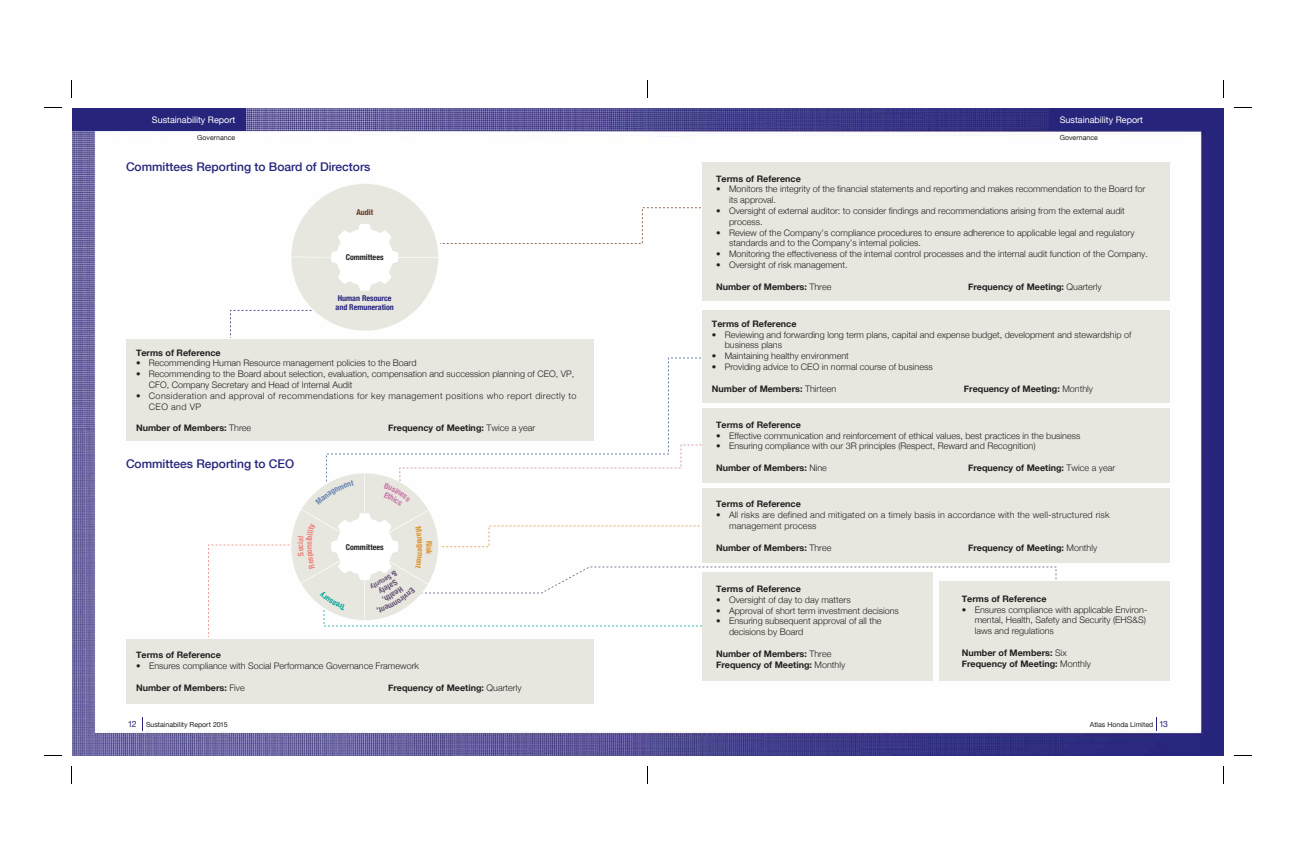
<style>
.page{position:relative;width:1296px;height:864px;background:#fff}
.page>*{position:absolute;margin:0;border:0;box-sizing:border-box;transform-origin:0 0}
.t1{font:500 12px "Helvetica Neue";color:#26247b}
.t2{font:300 9px/10.8px "Helvetica Neue";color:#231f20}
.t3{font:700 9px/10.8px "Helvetica Neue";color:#231f20}
.t4{font:300 9px/10.8px "Helvetica Neue";letter-spacing:.02em;color:#231f20}
.t5{font:300 9px/10.8px "Helvetica Neue";letter-spacing:.04em;color:#231f20}
.t6{font:9px "Helvetica Neue";color:#fff}
.t7{font:700 condensed 8px/9.6px "Helvetica Neue";color:#26247b}
.t8{font:700 condensed 8px "Helvetica Neue";color:#231f20}
.t9{font:700 condensed 8px "Helvetica Neue";color:#673d20}
.t10{font:700 condensed 8px "Helvetica Neue";color:#ef8179}
.t11{font:7px "Helvetica Neue";color:#231f20}
.s1{font-weight:300}
.s2{font-size:8.7px;color:#26247b}
</style>
<div class="page">
<img style="left:72px;top:108px;width:1152px;height:648px">
<div style="left:702px;top:162px;width:468px;height:138px;background:#e7e7e0"></div>
<div style="left:702px;top:310px;width:468px;height:93px;background:#e7e7e0"></div>
<div style="left:702px;top:408px;width:468px;height:75px;background:#e7e7e0"></div>
<div style="left:702px;top:488px;width:468px;height:74px;background:#e7e7e0"></div>
<div style="left:126px;top:639px;width:468px;height:64px;background:#e7e7e0"></div>
<div style="left:126px;top:339px;width:468px;height:102px;background:#e7e7e0"></div>
<div style="left:702px;top:572px;width:230px;height:109px;background:#e7e7e0"></div>
<svg style="left:326px;top:358px;width:375px;height:87px"></svg>
<div style="left:940px;top:582px;width:230px;height:99px;background:#e7e7e0"></div>
<svg style="left:230px;top:180px;width:471px;height:158px"></svg>
<svg style="left:142px;top:717px;width:1px;height:13px"></svg>
<svg style="left:1156px;top:717px;width:1px;height:13px"></svg>
<div style="left:1050px;top:108px;width:174px;height:23px;background:#26247b"></div>
<div style="left:72px;top:108px;width:173px;height:23px;background:#26247b"></div>
<svg style="left:208px;top:445px;width:848px;height:192px"></svg>
<p class="t6" style="left:152px;top:115px;width:85px">Sustainability Report</p>
<p class="t11" style="left:197px;top:133px;width:40px">Governance</p>
<p class="t1" style="left:126px;top:159px;width:246px">Committees Reporting to Board of Directors</p>
<p class="t9" style="left:356px;top:207px;width:18px">Audit</p>
<p class="t8" style="left:346px;top:252px;width:39px">Committees</p>
<p class="t7" style="left:336px;top:293px;width:60px">Human Resource and Remuneration</p>
<p class="t3" style="left:136px;top:347px;width:86px">Terms of Reference</p>
<p class="t2" style="left:136px;top:358px;width:282px">• Recommending Human Resource management policies to the Board</p>
<p class="t2" style="left:149px;top:369px;width:427px;text-indent:-13px">• Recommending to the Board about selection, evaluation, compensation and succession planning of CEO, VP,<br>CFO, Company Secretary and Head of Internal Audit</p>
<p class="t5" style="left:149px;top:390px;width:429px;text-indent:-13px">• Consideration and approval of recommendations for key management positions who report directly to<br>CEO and VP</p>
<p class="t3" style="left:136px;top:422px;width:117px">Number of Members: <span class="s1">Three</span></p>
<p class="t3" style="left:388px;top:422px;width:149px">Frequency of Meeting: <span class="s1">Twice a year</span></p>
<p class="t1" style="left:126px;top:457px;width:170px">Committees Reporting to CEO</p>
<p class="t10" style="left:296px;top:548px;width:5px;rotate:-90deg">c</p>
<p class="t8" style="left:346px;top:542px;width:39px">Committees</p>
<p class="t3" style="left:136px;top:649px;width:86px">Terms of Reference</p>
<p class="t2" style="left:136px;top:660px;width:285px">• Ensures compliance with Social Performance Governance Framework</p>
<p class="t3" style="left:136px;top:682px;width:110px">Number of Members: <span class="s1">Five</span></p>
<p class="t3" style="left:388px;top:682px;width:135px">Frequency of Meeting: <span class="s1">Quarterly</span></p>
<p class="t6" style="left:1060px;top:115px;width:85px">Sustainability Report</p>
<p class="t11" style="left:1060px;top:133px;width:40px">Governance</p>
<p class="t3" style="left:716px;top:173px;width:86px">Terms of Reference</p>
<p class="t2" style="left:729px;top:184px;width:418px;text-indent:-13px">• Monitors the integrity of the financial statements and reporting and makes recommendation to the Board for its approval.</p>
<p class="t2" style="left:729px;top:205px;width:397px;text-indent:-13px">• Oversight of external auditor: to consider findings and recommendations arising from the external audit process.</p>
<p class="t2" style="left:729px;top:227px;width:407px;text-indent:-13px">• Review of the Company’s compliance procedures to ensure adherence to applicable legal and regulatory standards and to the Company’s internal policies.</p>
<p class="t2" style="left:716px;top:248px;width:433px">• Monitoring the effectiveness of the internal control processes and the internal audit function of the Company.</p>
<p class="t2" style="left:716px;top:259px;width:133px">• Oversight of risk management.</p>
<p class="t3" style="left:716px;top:281px;width:117px">Number of Members: <span class="s1">Three</span></p>
<p class="t3" style="left:968px;top:281px;width:135px">Frequency of Meeting: <span class="s1">Quarterly</span></p>
<p class="t3" style="left:712px;top:318px;width:86px">Terms of Reference</p>
<p class="t2" style="left:725px;top:329px;width:408px;text-indent:-13px">• Reviewing and forwarding long term plans, capital and expense budget, development and stewardship of business plans</p>
<p class="t2" style="left:712px;top:351px;width:139px">• Maintaining healthy environment</p>
<p class="t2" style="left:712px;top:361px;width:222px">• Providing advice to CEO in normal course of business</p>
<p class="t3" style="left:712px;top:383px;width:126px">Number of Members: <span class="s1">Thirteen</span></p>
<p class="t3" style="left:964px;top:383px;width:131px">Frequency of Meeting: <span class="s1">Monthly</span></p>
<p class="t3" style="left:716px;top:419px;width:86px">Terms of Reference</p>
<p class="t2" style="left:716px;top:430px;width:366px">• Effective communication and reinforcement of ethical values, best practices in the business</p>
<p class="t2" style="left:716px;top:441px;width:321px">• Ensuring compliance with our 3R principles (Respect, Reward and Recognition)</p>
<p class="t3" style="left:716px;top:462px;width:112px">Number of Members: <span class="s1">Nine</span></p>
<p class="t3" style="left:968px;top:462px;width:149px">Frequency of Meeting: <span class="s1">Twice a year</span></p>
<p class="t3" style="left:716px;top:499px;width:86px">Terms of Reference</p>
<p class="t4" style="left:729px;top:509px;width:382px;text-indent:-13px">• All risks are defined and mitigated on a timely basis in accordance with the well-structured risk management process</p>
<p class="t3" style="left:716px;top:542px;width:117px">Number of Members: <span class="s1">Three</span></p>
<p class="t3" style="left:968px;top:542px;width:131px">Frequency of Meeting: <span class="s1">Monthly</span></p>
<p class="t3" style="left:716px;top:583px;width:86px">Terms of Reference</p>
<p class="t2" style="left:716px;top:594px;width:136px">• Oversight of day to day matters</p>
<p class="t2" style="left:716px;top:605px;width:184px">• Approval of short term investment decisions</p>
<p class="t2" style="left:729px;top:616px;width:154px;text-indent:-13px">• Ensuring subsequent approval of all the decisions by Board</p>
<p class="t3" style="left:716px;top:648px;width:131px">Number of Members: <span class="s1">Three<br></span>Frequency of Meeting: <span class="s1">Monthly</span></p>
<p class="t3" style="left:962px;top:593px;width:86px">Terms of Reference</p>
<p class="t2" style="left:975px;top:604px;width:174px;text-indent:-13px">• Ensures compliance with applicable Environ&shy;mental, Health, Safety and Security (EHS&amp;S) laws and regulations</p>
<p class="t3" style="left:962px;top:647px;width:131px">Number of Members: <span class="s1">Six<br></span>Frequency of Meeting: <span class="s1">Monthly</span></p>
<p class="t11" style="left:128px;top:720px;width:101px"><span class="s2">12</span> Sustainability Report 2015</p>
<p class="t11" style="left:1090px;top:720px;width:80px">Atlas Honda Limited <span class="s2">13</span></p>
</div>
